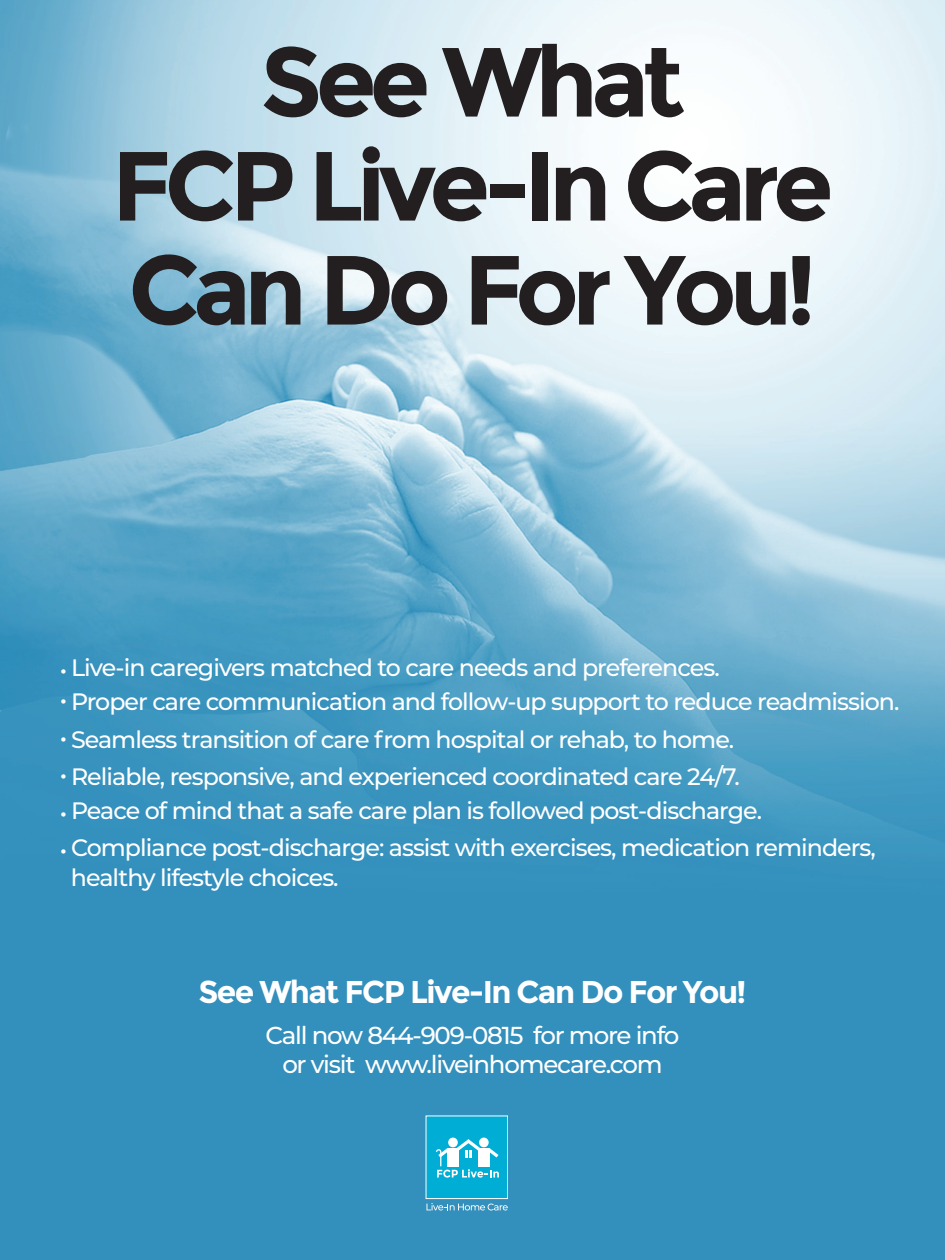
<style>
.page{position:relative;width:945px;height:1260px;background:#fff}
.page>*{position:absolute;margin:0;border:0;box-sizing:border-box;transform-origin:0 0}
.t1{font:700 98px/104px "Montserrat";letter-spacing:-.07em;color:#231f20;text-align:center}
.t2{font:700 31.5px "Montserrat";letter-spacing:-.05em;color:#fff}
.t3{font:500 24.5px/29.8px "Montserrat";letter-spacing:-.05em;color:#fff;text-align:center}
.t4{font:500 23.8px/29.6px "Montserrat";letter-spacing:-.04em;color:#fff}
</style>
<div class="page">
<img style="left:0;top:0;width:945px;height:1260px">
<div style="left:426px;top:1116px;width:82px;height:83px;background:#00aed5"></div>
<div style="left:479px;top:1138px;width:10px;height:9px;background:#fff;border-radius:50%"></div>
<div style="left:448px;top:1138px;width:10px;height:9px;background:#fff;border-radius:50%"></div>
<svg style="left:436px;top:1139px;width:63px;height:39px"></svg>
<svg style="left:427px;top:1203px;width:81px;height:8px"></svg>
<h1 class="t1" style="left:112px;top:30px;width:723px">See What<br>FCP Live-In Care<br>Can Do For You!</h1>
<p class="t4" style="left:60px;top:652px;width:661px">• Live-in caregivers matched to care needs and preferences.</p>
<p class="t4" style="left:60px;top:686px;width:841px">• Proper care communication and follow-up support to reduce readmission.</p>
<p class="t4" style="left:60px;top:723px;width:676px">• Seamless transition of care from hospital or rehab, to home.</p>
<p class="t4" style="left:60px;top:761px;width:682px">• Reliable, responsive, and experienced coordinated care 24/7.</p>
<p class="t4" style="left:60px;top:795px;width:704px">• Peace of mind that a safe care plan is followed post-discharge.</p>
<p class="t4" style="left:71px;top:832px;width:807px;text-indent:-11px">• Compliance post-discharge: assist with exercises, medication reminders, healthy lifestyle choices.</p>
<h2 class="t2" style="left:198px;top:973px;width:550px">See What FCP Live-In Can Do For You!</h2>
<p class="t3" style="left:265px;top:1019px;width:416px">Call now 844-909-0815 for more info or visit www.liveinhomecare.com</p>
</div>
